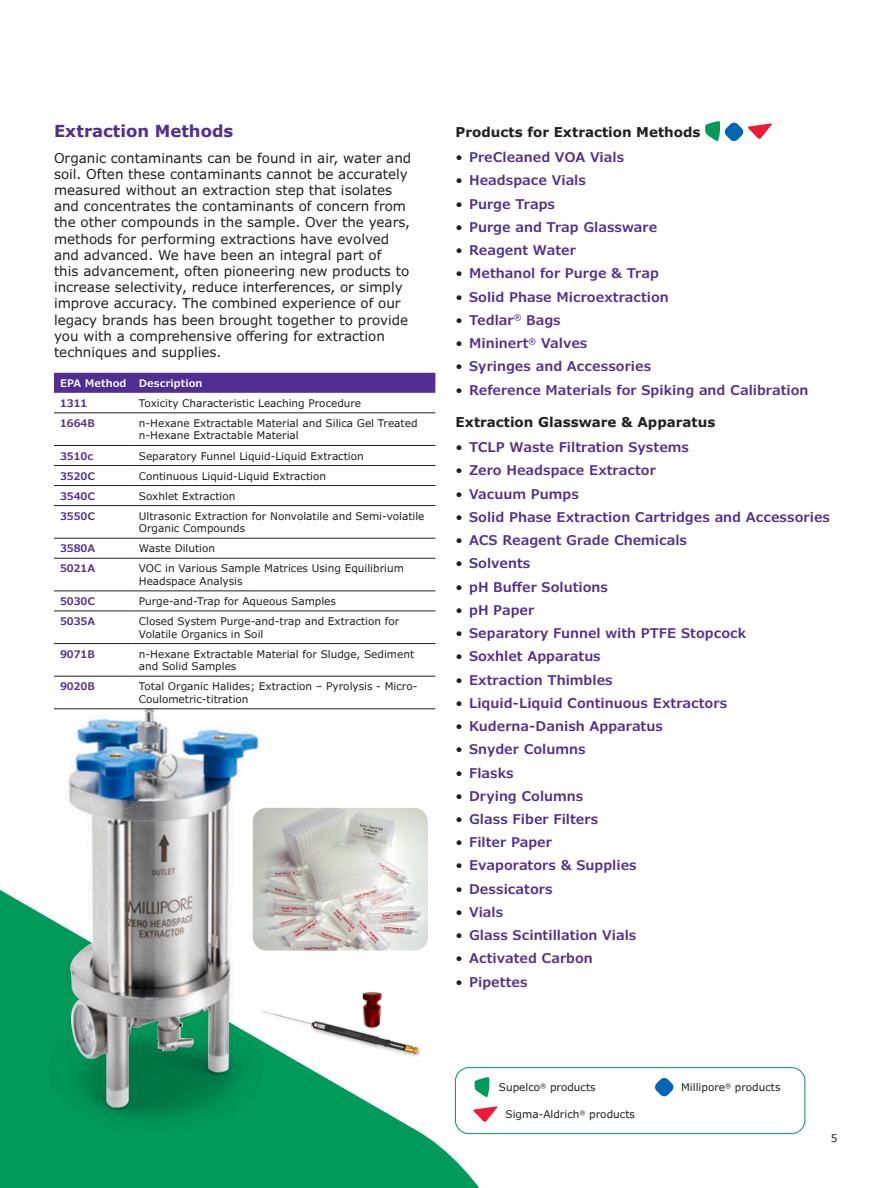
<style>
.page{position:relative;width:891px;height:1188px;background:#fff}
.page>*{position:absolute;margin:0;border:0;box-sizing:border-box;transform-origin:0 0}
.t1{font:700 16.5px "Verdana Pro";color:#502e92}
.t2{font:600 13.5px "Verdana Pro";color:#502e92}
.t3{font:13.5px/16.2px "Verdana Pro";color:#231f20}
.t4{font:700 13.5px "Verdana Pro";color:#231f20}
.t5{font:10.5px/12.6px "Verdana Pro";color:#231f20}
.t6{font:600 10.5px "Verdana Pro";color:#502e92}
.t7{font:600 10.5px "Verdana Pro";color:#fff}
.s1{font-weight:400;color:#231f20}
</style>
<div class="page">
<svg style="left:0;top:1067px;width:533px;height:121px;fill:#009a5a"></svg>
<div style="left:54px;top:373px;width:381px;height:20px;background:#502e92"></div>
<hr style="left:54px;top:412px;width:79px;height:1px;background:#231f20">
<hr style="left:133px;top:412px;width:302px;height:1px;background:#231f20">
<hr style="left:54px;top:445px;width:79px;height:1px;background:#231f20">
<hr style="left:133px;top:445px;width:302px;height:1px;background:#231f20">
<hr style="left:54px;top:465px;width:79px;height:1px;background:#231f20">
<hr style="left:133px;top:465px;width:302px;height:1px;background:#231f20">
<hr style="left:54px;top:485px;width:79px;height:1px;background:#231f20">
<hr style="left:133px;top:485px;width:302px;height:1px;background:#231f20">
<hr style="left:54px;top:505px;width:79px;height:1px;background:#231f20">
<hr style="left:133px;top:505px;width:302px;height:1px;background:#231f20">
<hr style="left:54px;top:538px;width:79px;height:1px;background:#231f20">
<hr style="left:133px;top:538px;width:302px;height:1px;background:#231f20">
<hr style="left:54px;top:558px;width:79px;height:1px;background:#231f20">
<hr style="left:133px;top:558px;width:302px;height:1px;background:#231f20">
<hr style="left:54px;top:591px;width:79px;height:1px;background:#231f20">
<hr style="left:133px;top:591px;width:302px;height:1px;background:#231f20">
<hr style="left:54px;top:611px;width:79px;height:1px;background:#231f20">
<hr style="left:133px;top:611px;width:302px;height:1px;background:#231f20">
<hr style="left:54px;top:643px;width:79px;height:1px;background:#231f20">
<hr style="left:133px;top:643px;width:302px;height:1px;background:#231f20">
<hr style="left:54px;top:676px;width:79px;height:1px;background:#231f20">
<hr style="left:133px;top:676px;width:302px;height:1px;background:#231f20">
<hr style="left:133px;top:708px;width:302px;height:1px;background:#231f20">
<svg style="left:705px;top:121px;width:67px;height:20px"></svg>
<img style="left:0;top:708px;width:336px;height:451px">
<img style="left:261px;top:974px;width:160px;height:112px">
<img style="left:357px;top:988px;width:29px;height:43px">
<div style="left:455px;top:1068px;width:350px;height:66px;background:#fff;border-radius:14px"></div>
<svg style="left:473px;top:1106px;width:24px;height:16px"></svg>
<svg style="left:655px;top:1078px;width:18px;height:18px"></svg>
<svg style="left:475px;top:1077px;width:14px;height:20px"></svg>
<div style="left:455px;top:1067px;width:350px;height:67px;border:1px solid #009a5a;border-radius:14px"></div>
<img style="left:253px;top:808px;width:175px;height:143px">
<p class="t1" style="left:54px;top:121px;width:181px">Extraction Methods</p>
<p class="t3" style="left:54px;top:150px;width:359px">Organic contaminants can be found in air, water and soil. Often these contaminants cannot be accurately measured without an extraction step that isolates and concentrates the contaminants of concern from the other compounds in the sample. Over the years, methods for performing extractions have evolved and advanced. We have been an integral part of<br>this advancement, often pioneering new products to increase selectivity, reduce interferences, or simply improve accuracy. The combined experience of our legacy brands has been brought together to provide you with a comprehensive offering for extraction techniques and supplies.</p>
<p class="t7" style="left:60px;top:376px;width:144px">EPA Method Description</p>
<p class="t6" style="left:60px;top:396px;width:29px">1311</p>
<p class="t5" style="left:139px;top:397px;width:224px">Toxicity Characteristic Leaching Procedure</p>
<p class="t6" style="left:60px;top:416px;width:36px">1664B</p>
<p class="t5" style="left:139px;top:417px;width:280px">n-Hexane Extractable Material and Silica Gel Treated n-Hexane Extractable Material</p>
<p class="t6" style="left:60px;top:449px;width:35px">3510c</p>
<p class="t5" style="left:139px;top:450px;width:226px">Separatory Funnel Liquid-Liquid Extraction</p>
<p class="t6" style="left:60px;top:469px;width:37px">3520C</p>
<p class="t5" style="left:139px;top:470px;width:189px">Continuous Liquid-Liquid Extraction</p>
<p class="t6" style="left:60px;top:489px;width:37px">3540C</p>
<p class="t5" style="left:139px;top:490px;width:98px">Soxhlet Extraction</p>
<p class="t6" style="left:60px;top:509px;width:37px">3550C</p>
<p class="t5" style="left:139px;top:510px;width:287px">Ultrasonic Extraction for Nonvolatile and Semi-volatile<br>Organic Compounds</p>
<p class="t6" style="left:60px;top:542px;width:37px">3580A</p>
<p class="t5" style="left:139px;top:542px;width:78px">Waste Dilution</p>
<p class="t6" style="left:60px;top:562px;width:37px">5021A</p>
<p class="t5" style="left:139px;top:562px;width:267px">VOC in Various Sample Matrices Using Equilibrium<br>Headspace Analysis</p>
<p class="t6" style="left:60px;top:594px;width:37px">5030C</p>
<p class="t5" style="left:139px;top:595px;width:199px">Purge-and-Trap for Aqueous Samples</p>
<p class="t6" style="left:60px;top:614px;width:37px">5035A</p>
<p class="t5" style="left:139px;top:615px;width:262px">Closed System Purge-and-trap and Extraction for<br>Volatile Organics in Soil</p>
<p class="t6" style="left:60px;top:647px;width:36px">9071B</p>
<p class="t5" style="left:139px;top:648px;width:277px">n-Hexane Extractable Material for Sludge, Sediment and Solid Samples</p>
<p class="t6" style="left:60px;top:680px;width:36px">9020B</p>
<p class="t5" style="left:139px;top:680px;width:280px">Total Organic Halides; Extraction – Pyrolysis - Micro-<br>Coulometric-titration</p>
<p class="t4" style="left:456px;top:123px;width:246px">Products for Extraction Methods</p>
<p class="t2" style="left:456px;top:148px;width:170px"><span class="s1">•</span> PreCleaned VOA Vials</p>
<p class="t2" style="left:456px;top:172px;width:132px"><span class="s1">•</span> Headspace Vials</p>
<p class="t2" style="left:456px;top:195px;width:101px"><span class="s1">•</span> Purge Traps</p>
<p class="t2" style="left:456px;top:218px;width:203px"><span class="s1">•</span> Purge and Trap Glassware</p>
<p class="t2" style="left:456px;top:241px;width:122px"><span class="s1">•</span> Reagent Water</p>
<p class="t2" style="left:456px;top:265px;width:205px"><span class="s1">•</span> Methanol for Purge &amp; Trap</p>
<p class="t2" style="left:456px;top:288px;width:215px"><span class="s1">•</span> Solid Phase Microextraction</p>
<p class="t2" style="left:456px;top:311px;width:107px"><span class="s1">•</span> Tedlar<sup>®</sup> Bags</p>
<p class="t2" style="left:456px;top:334px;width:133px"><span class="s1">•</span> Mininert<sup>®</sup> Valves</p>
<p class="t2" style="left:456px;top:358px;width:197px"><span class="s1">•</span> Syringes and Accessories</p>
<p class="t2" style="left:456px;top:381px;width:354px"><span class="s1">•</span> Reference Materials for Spiking and Calibration</p>
<p class="t4" style="left:456px;top:413px;width:261px">Extraction Glassware &amp; Apparatus</p>
<p class="t2" style="left:456px;top:438px;width:235px"><span class="s1">•</span> TCLP Waste Filtration Systems</p>
<p class="t2" style="left:456px;top:462px;width:202px"><span class="s1">•</span> Zero Headspace Extractor</p>
<p class="t2" style="left:456px;top:485px;width:125px"><span class="s1">•</span> Vacuum Pumps</p>
<p class="t2" style="left:456px;top:508px;width:376px"><span class="s1">•</span> Solid Phase Extraction Cartridges and Accessories</p>
<p class="t2" style="left:456px;top:531px;width:233px"><span class="s1">•</span> ACS Reagent Grade Chemicals</p>
<p class="t2" style="left:456px;top:555px;width:76px"><span class="s1">•</span> Solvents</p>
<p class="t2" style="left:456px;top:578px;width:154px"><span class="s1">•</span> pH Buffer Solutions</p>
<p class="t2" style="left:456px;top:601px;width:80px"><span class="s1">•</span> pH Paper</p>
<p class="t2" style="left:456px;top:624px;width:292px"><span class="s1">•</span> Separatory Funnel with PTFE Stopcock</p>
<p class="t2" style="left:456px;top:648px;width:147px"><span class="s1">•</span> Soxhlet Apparatus</p>
<p class="t2" style="left:456px;top:671px;width:159px"><span class="s1">•</span> Extraction Thimbles</p>
<p class="t2" style="left:456px;top:694px;width:273px"><span class="s1">•</span> Liquid-Liquid Continuous Extractors</p>
<p class="t2" style="left:456px;top:717px;width:209px"><span class="s1">•</span> Kuderna-Danish Apparatus</p>
<p class="t2" style="left:456px;top:741px;width:131px"><span class="s1">•</span> Snyder Columns</p>
<p class="t2" style="left:456px;top:764px;width:60px"><span class="s1">•</span> Flasks</p>
<p class="t2" style="left:456px;top:787px;width:129px"><span class="s1">•</span> Drying Columns</p>
<p class="t2" style="left:456px;top:810px;width:144px"><span class="s1">•</span> Glass Fiber Filters</p>
<p class="t2" style="left:456px;top:834px;width:98px"><span class="s1">•</span> Filter Paper</p>
<p class="t2" style="left:456px;top:857px;width:183px"><span class="s1">•</span> Evaporators &amp; Supplies</p>
<p class="t2" style="left:456px;top:880px;width:99px"><span class="s1">•</span> Dessicators</p>
<p class="t2" style="left:456px;top:903px;width:49px"><span class="s1">•</span> Vials</p>
<p class="t2" style="left:456px;top:927px;width:182px"><span class="s1">•</span> Glass Scintillation Vials</p>
<p class="t2" style="left:456px;top:950px;width:139px"><span class="s1">•</span> Activated Carbon</p>
<p class="t2" style="left:456px;top:973px;width:74px"><span class="s1">•</span> Pipettes</p>
<p class="t5" style="left:499px;top:1081px;width:98px">Supelco<sup>®</sup> products</p>
<p class="t5" style="left:506px;top:1108px;width:131px">Sigma-Aldrich<sup>®</sup> products</p>
<p class="t5" style="left:681px;top:1081px;width:101px">Millipore<sup>®</sup> products</p>
<p class="t5" style="left:831px;top:1132px;width:8px">5</p>
</div>
